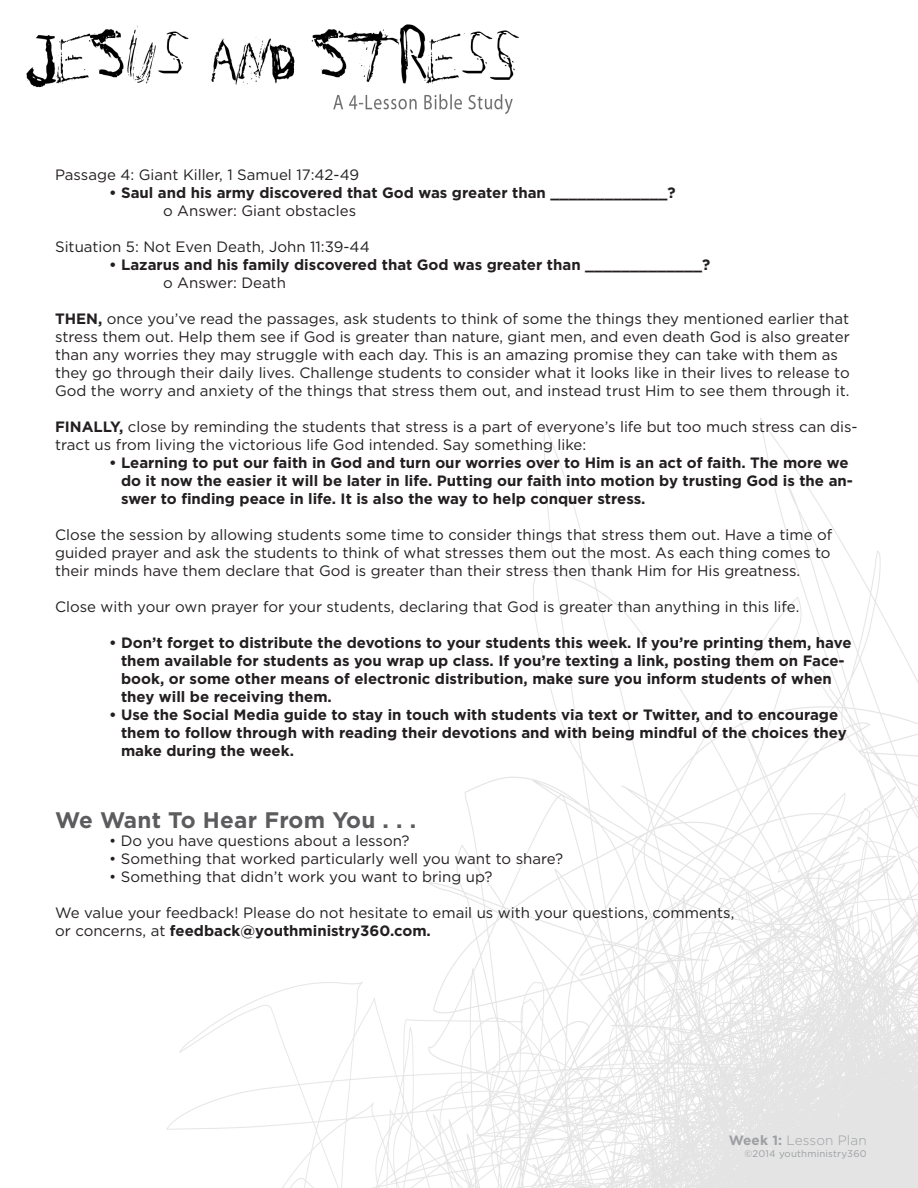
<style>
.page{position:relative;width:918px;height:1188px;background:#fff}
.page>*{position:absolute;margin:0;border:0;box-sizing:border-box;transform-origin:0 0}
.t1{font:700 22.5px "Gotham";letter-spacing:.01em;color:#5c5c5f}
.t2{font:15px/18px "Gotham";color:#231f20}
.t3{font:700 15px/18px "Gotham";color:#231f20}
.t4{font:300 13.5px "Gotham";letter-spacing:.01em;color:#9d9fa2}
.t5{font:9.6px "Gotham";letter-spacing:.02em;color:#9d9fa2}
.s1{font-weight:700}
.s2{font-weight:400}
</style>
<div class="page">
<img style="left:26px;top:24px;width:892px;height:1164px">
<p class="t2" style="left:55px;top:165px;width:306px">Passage 4: Giant Killer, 1 Samuel 17:42-49</p>
<p class="t3" style="left:109px;top:183px;width:568px">• Saul and his army discovered that God was greater than _____________?</p>
<p class="t2" style="left:163px;top:201px;width:195px">o Answer: Giant obstacles</p>
<p class="t2" style="left:55px;top:237px;width:316px">Situation 5: Not Even Death, John 11:39-44</p>
<p class="t3" style="left:109px;top:255px;width:603px">• Lazarus and his family discovered that God was greater than _____________?</p>
<p class="t2" style="left:163px;top:273px;width:124px">o Answer: Death</p>
<p class="t2" style="left:55px;top:309px;width:796px"><span class="s1">THEN,</span> once you’ve read the passages, ask students to think of some the things they mentioned earlier that stress them out. Help them see if God is greater than nature, giant men, and even death God is also greater than any worries they may struggle with each day. This is an amazing promise they can take with them as they go through their daily lives. Challenge students to consider what it looks like in their lives to release to God the worry and anxiety of the things that stress them out, and instead trust Him to see them through it.</p>
<p class="t2" style="left:55px;top:417px;width:804px"><span class="s1">FINALLY,</span> close by reminding the students that stress is a part of everyone’s life but too much stress can dis&shy;tract us from living the victorious life God intended. Say something like:</p>
<p class="t3" style="left:121px;top:453px;width:733px;text-indent:-12px">• Learning to put our faith in God and turn our worries over to Him is an act of faith. The more we do it now the easier it will be later in life. Putting our faith into motion by trusting God is the an&shy;swer to finding peace in life. It is also the way to help conquer stress.</p>
<p class="t2" style="left:55px;top:525px;width:779px">Close the session by allowing students some time to consider things that stress them out. Have a time of guided prayer and ask the students to think of what stresses them out the most. As each thing comes to their minds have them declare that God is greater than their stress then thank Him for His greatness.</p>
<p class="t2" style="left:55px;top:597px;width:746px">Close with your own prayer for your students, declaring that God is greater than anything in this life.</p>
<p class="t3" style="left:121px;top:633px;width:732px;text-indent:-12px">• Don’t forget to distribute the devotions to your students this week. If you’re printing them, have them available for students as you wrap up class. If you’re texting a link, posting them on Face&shy;book, or some other means of electronic distribution, make sure you inform students of when they will be receiving them.</p>
<p class="t3" style="left:121px;top:705px;width:727px;text-indent:-12px">• Use the Social Media guide to stay in touch with students via text or Twitter, and to encourage them to follow through with reading their devotions and with being mindful of the choices they make during the week.</p>
<p class="t1" style="left:55px;top:805px;width:363px">We Want To Hear From You . . .</p>
<p class="t2" style="left:109px;top:832px;width:302px">• Do you have questions about a lesson?</p>
<p class="t2" style="left:109px;top:850px;width:456px">• Something that worked particularly well you want to share?</p>
<p class="t2" style="left:109px;top:868px;width:385px">• Something that didn’t work you want to bring up?</p>
<p class="t2" style="left:55px;top:904px;width:681px">We value your feedback! Please do not hesitate to email us with your questions, comments,</p>
<p class="t3" style="left:55px;top:922px;width:377px"><span class="s2">or concerns, at</span> feedback@youthministry360.com.</p>
<p class="t4" style="left:729px;top:1131px;width:139px"><span class="s1">Week 1:</span> Lesson Plan</p>
<p class="t5" style="left:744px;top:1147px;width:124px">©2014 youthministry360</p>
</div>
